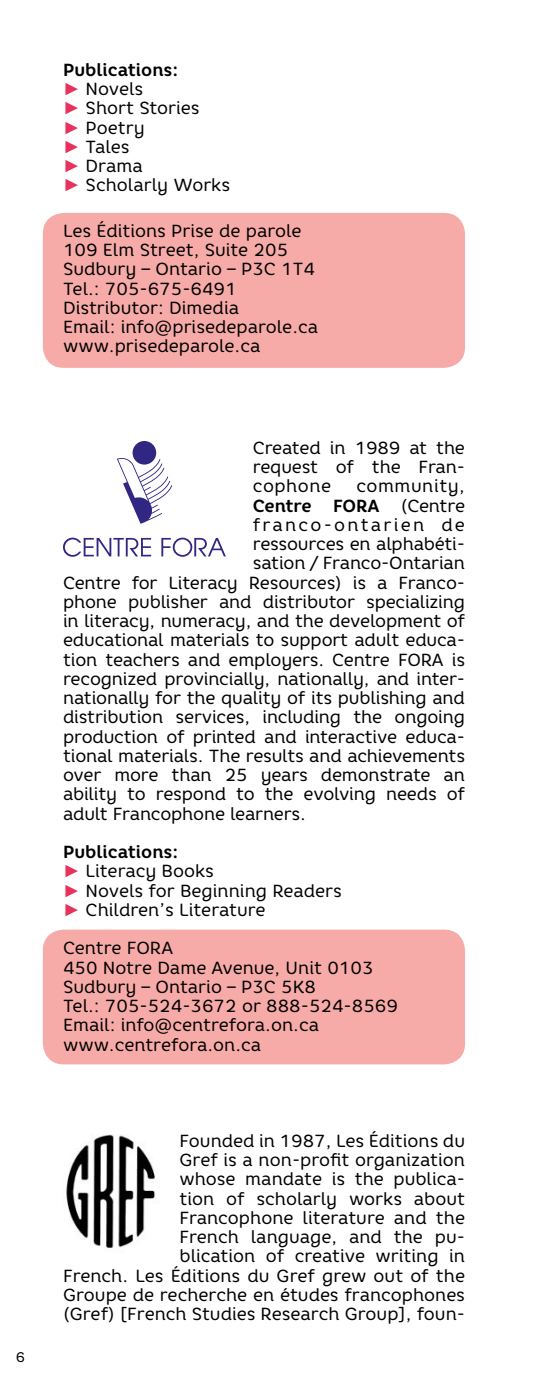
<style>
.page{position:relative;width:536px;height:1386px;background:#fff}
.page>*{position:absolute;margin:0;border:0;box-sizing:border-box;transform-origin:0 0}
.t1{font:17.5px/19.2px "Core Rhino 45";letter-spacing:-.01em;color:#000}
.t2{font:700 17.5px "Core Rhino 65";color:#000}
.t3{font:17.5px "Core Rhino 45";letter-spacing:.13em;color:#000}
.t4{font:17.5px "Core Rhino 45";letter-spacing:.03em;color:#000}
.t5{font:14px "Core Rhino 45";color:#000}
.s1{font-family:"Arial";color:#e8315d}
.s2{font-family:"Core Rhino 45";font-weight:400}
</style>
<div class="page">
<div style="left:43px;top:213px;width:422px;height:155px;background:#f6aba8;border-radius:21px"></div>
<div style="left:43px;top:930px;width:422px;height:134px;background:#f6aba8;border-radius:21px"></div>
<svg style="left:63px;top:538px;width:88px;height:19px"></svg>
<svg style="left:161px;top:538px;width:65px;height:19px"></svg>
<div style="left:132px;top:441px;width:24px;height:24px;background:#312783;border-radius:50%"></div>
<svg style="left:117px;top:458px;width:55px;height:66px"></svg>
<img style="left:66px;top:1134px;width:89px;height:115px">
<p class="t5" style="left:16px;top:1348px;width:11px">6</p>
<p class="t2" style="left:63px;top:58px;width:117px">Publications:</p>
<p class="t1" style="left:63px;top:79px;width:168px"><span class="s1">►</span> Novels<br><span class="s1">►</span> Short Stories<br><span class="s1">►</span> Poetry<br><span class="s1">►</span> Tales<br><span class="s1">►</span> Drama<br><span class="s1">►</span> Scholarly Works</p>
<p class="t1" style="left:63px;top:221px;width:256px">Les Éditions Prise de parole<br>109 Elm Street, Suite 205<br>Sudbury – Ontario – P3C 1T4<br>Tel.: 705-675-6491<br>Distributor: Dimedia<br>Email: info@prisedeparole.ca www.prisedeparole.ca</p>
<p class="t1" style="left:253px;top:438px;width:214px;text-align:justify">Created in 1989 at the request of the Fran&shy;cophone</p>
<p class="t4" style="left:356px;top:475px;width:110px">community,</p>
<p class="t2" style="left:253px;top:494px;width:214px">Centre FORA <span class="s2">(Centre</span></p>
<p class="t3" style="left:253px;top:514px;width:214px">franco-ontarien de</p>
<p class="t1" style="left:253px;top:534px;width:214px">ressources en alphabéti-</p>
<p class="t1" style="left:253px;top:553px;width:214px">sation / Franco-Ontarian</p>
<p class="t1" style="left:63px;top:572px;width:403px">Centre for Literacy Resources) is a Franco-</p>
<p class="t1" style="left:63px;top:592px;width:403px">phone publisher and distributor specializing</p>
<p class="t1" style="left:63px;top:611px;width:403px">in literacy, numeracy, and the development of</p>
<p class="t1" style="left:63px;top:630px;width:403px">educational materials to support adult educa-</p>
<p class="t1" style="left:63px;top:649px;width:403px">tion teachers and employers. Centre FORA is</p>
<p class="t1" style="left:63px;top:669px;width:403px">recognized provincially, nationally, and inter-</p>
<p class="t1" style="left:63px;top:688px;width:403px">nationally for the quality of its publishing and</p>
<p class="t1" style="left:63px;top:707px;width:403px">distribution services, including the ongoing</p>
<p class="t1" style="left:63px;top:726px;width:403px">production of printed and interactive educa-</p>
<p class="t1" style="left:63px;top:746px;width:403px">tional materials. The results and achievements</p>
<p class="t1" style="left:63px;top:765px;width:403px">over more than 25 years demonstrate an</p>
<p class="t1" style="left:63px;top:784px;width:403px">ability to respond to the evolving needs of</p>
<p class="t1" style="left:63px;top:803px;width:244px">adult Francophone learners.</p>
<p class="t2" style="left:63px;top:841px;width:117px">Publications:</p>
<p class="t1" style="left:63px;top:861px;width:280px"><span class="s1">►</span> Literacy Books<br><span class="s1">►</span> Novels for Beginning Readers <span class="s1">►</span> Children’s Literature</p>
<p class="t1" style="left:63px;top:938px;width:336px">Centre FORA<br>450 Notre Dame Avenue, Unit 0103<br>Sudbury – Ontario – P3C 5K8<br>Tel.: 705-524-3672 or 888-524-8569<br>Email: info@centrefora.on.ca www.centrefora.on.ca</p>
<p class="t1" style="left:63px;top:1131px;width:403px;text-align:right">Founded in 1987, Les Éditions du<br>Gref is a non-profit organization<br>whose mandate is the publica-<br>tion of scholarly works about Francophone literature and the<br>French language, and the pu-<br>blication of creative writing in<br>French. Les Éditions du Gref grew out of the Groupe de recherche en études francophones (Gref) [French Studies Research Group], foun-</p>
</div>
